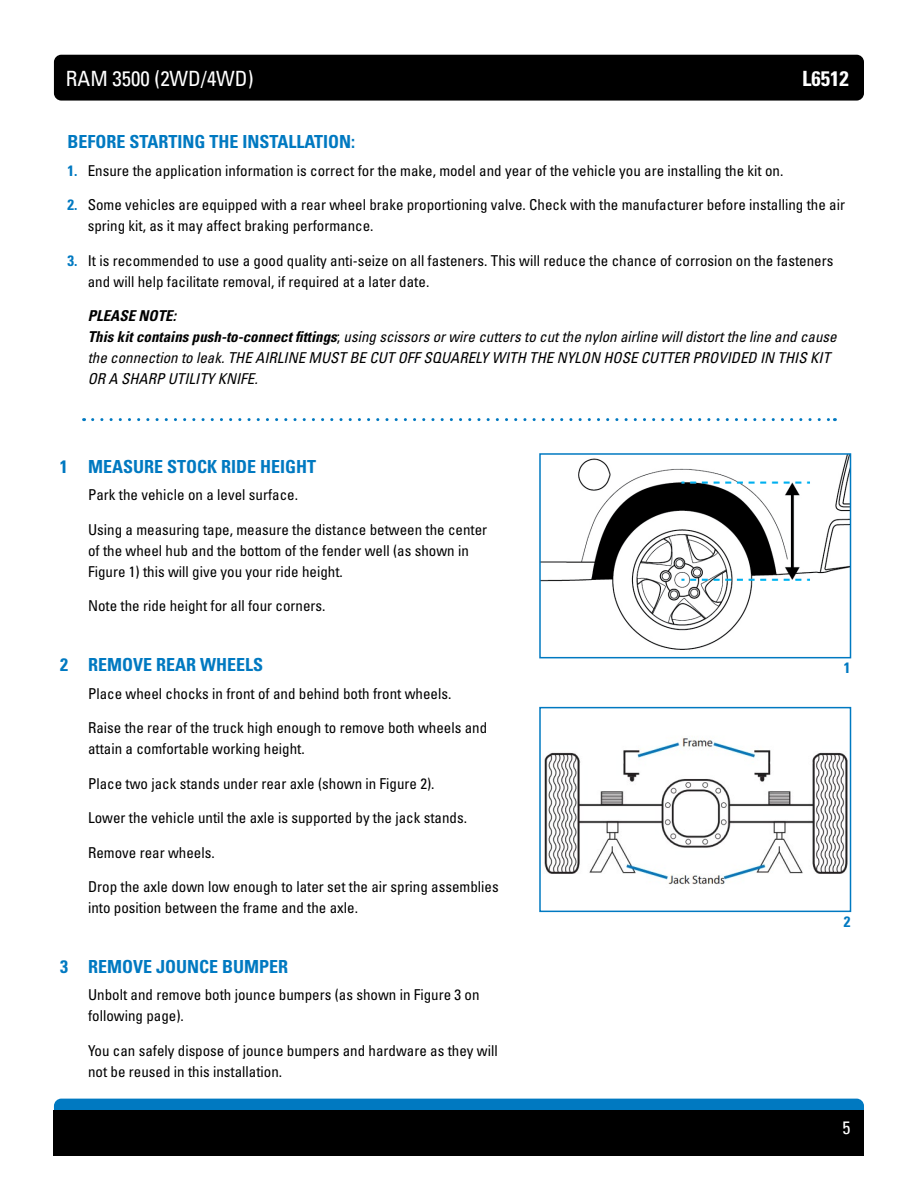
<style>
.page{position:relative;width:918px;height:1188px;background:#fff}
.page>*{position:absolute;margin:0;border:0;box-sizing:border-box;transform-origin:0 0}
.t1{font:condensed 21px "Univers LT Std";color:#fff}
.t2{font:700 condensed 21px "Univers LT Std";color:#fff}
.t3{font:700 condensed 18px "Univers LT Std";color:#0079c1}
.t4{font:condensed 18px "Univers LT Std";color:#fff}
.t5{font:condensed 15px/21px "Univers LT Std";color:#000}
.t6{font:italic condensed 15px/21px "Univers LT Std";color:#000}
.t7{font:700 condensed 15px "Univers LT Std";color:#0079c1}
.s1{font-weight:700;color:#0079c1}
.s2{font-weight:700}
.s3{font-style:normal}
</style>
<div class="page">
<div style="left:54px;top:55px;width:810px;height:46px;background:#000;border-radius:7px"></div>
<div style="left:54px;top:1099px;width:810px;height:45px;background:#0079c1;border-radius:7px"></div>
<div style="left:54px;top:1110px;width:810px;height:46px;background:#000"></div>
<img style="left:542px;top:456px;width:306px;height:194px">
<div style="left:539px;top:453px;width:312px;height:205px;border:2px solid #0079c1"></div>
<svg style="left:93px;top:418px;width:742px;height:3px"></svg>
<img style="left:544px;top:738px;width:304px;height:147px">
<div style="left:539px;top:707px;width:312px;height:205px;border:2px solid #0079c1"></div>
<h1 class="t1" style="left:66px;top:65px;width:189px">RAM 3500 (2WD/4WD)</h1>
<h1 class="t2" style="left:802px;top:65px;width:48px">L6512</h1>
<p class="t3" style="left:68px;top:131px;width:289px">BEFORE STARTING THE INSTALLATION:</p>
<p class="t5" style="left:68px;top:160px;width:717px"><span class="s1">1.</span> Ensure the application information is correct for the make, model and year of the vehicle you are installing the kit on.</p>
<p class="t5" style="left:88px;top:194px;width:759px;text-indent:-20px"><span class="s1">2.</span> Some vehicles are equipped with a rear wheel brake proportioning valve. Check with the manufacturer before installing the air spring kit, as it may affect braking performance.</p>
<p class="t5" style="left:88px;top:250px;width:747px;text-indent:-20px"><span class="s1">3.</span> It is recommended to use a good quality anti-seize on all fasteners. This will reduce the chance of corrosion on the fasteners and will help facilitate removal, if required at a later date.</p>
<p class="t6" style="left:88px;top:305px;width:750px"><span class="s2">PLEASE NOTE:<br>This kit contains push-to-connect fittings</span><span class="s3">;</span> using scissors or wire cutters to cut the nylon airline will distort the line and cause the connection to leak. THE AIRLINE MUST BE CUT OFF SQUARELY WITH THE NYLON HOSE CUTTER PROVIDED IN THIS KIT OR A SHARP UTILITY KNIFE.</p>
<p class="t3" style="left:60px;top:455px;width:258px">1 MEASURE STOCK RIDE HEIGHT</p>
<p class="t5" style="left:88px;top:484px;width:211px">Park the vehicle on a level surface.</p>
<p class="t5" style="left:88px;top:519px;width:401px">Using a measuring tape, measure the distance between the center of the wheel hub and the bottom of the fender well (as shown in<br>Figure 1) this will give you your ride height.</p>
<p class="t5" style="left:88px;top:595px;width:239px">Note the ride height for all four corners.</p>
<p class="t3" style="left:60px;top:653px;width:205px">2 REMOVE REAR WHEELS</p>
<p class="t5" style="left:88px;top:683px;width:365px">Place wheel chocks in front of and behind both front wheels.</p>
<p class="t5" style="left:88px;top:717px;width:401px">Raise the rear of the truck high enough to remove both wheels and attain a comfortable working height.</p>
<p class="t5" style="left:88px;top:773px;width:348px">Place two jack stands under rear axle (shown in Figure 2).</p>
<p class="t5" style="left:88px;top:807px;width:381px">Lower the vehicle until the axle is supported by the jack stands.</p>
<p class="t5" style="left:88px;top:842px;width:128px">Remove rear wheels.</p>
<p class="t5" style="left:88px;top:876px;width:412px">Drop the axle down low enough to later set the air spring assemblies into position between the frame and the axle.</p>
<p class="t3" style="left:60px;top:955px;width:230px">3 REMOVE JOUNCE BUMPER</p>
<p class="t5" style="left:88px;top:984px;width:393px">Unbolt and remove both jounce bumpers (as shown in Figure 3 on following page).</p>
<p class="t5" style="left:88px;top:1040px;width:411px">You can safely dispose of jounce bumpers and hardware as they will not be reused in this installation.</p>
<p class="t7" style="left:844px;top:658px;width:8px">1</p>
<p class="t7" style="left:844px;top:912px;width:8px">2</p>
<p class="t4" style="left:843px;top:1116px;width:9px">5</p>
</div>
